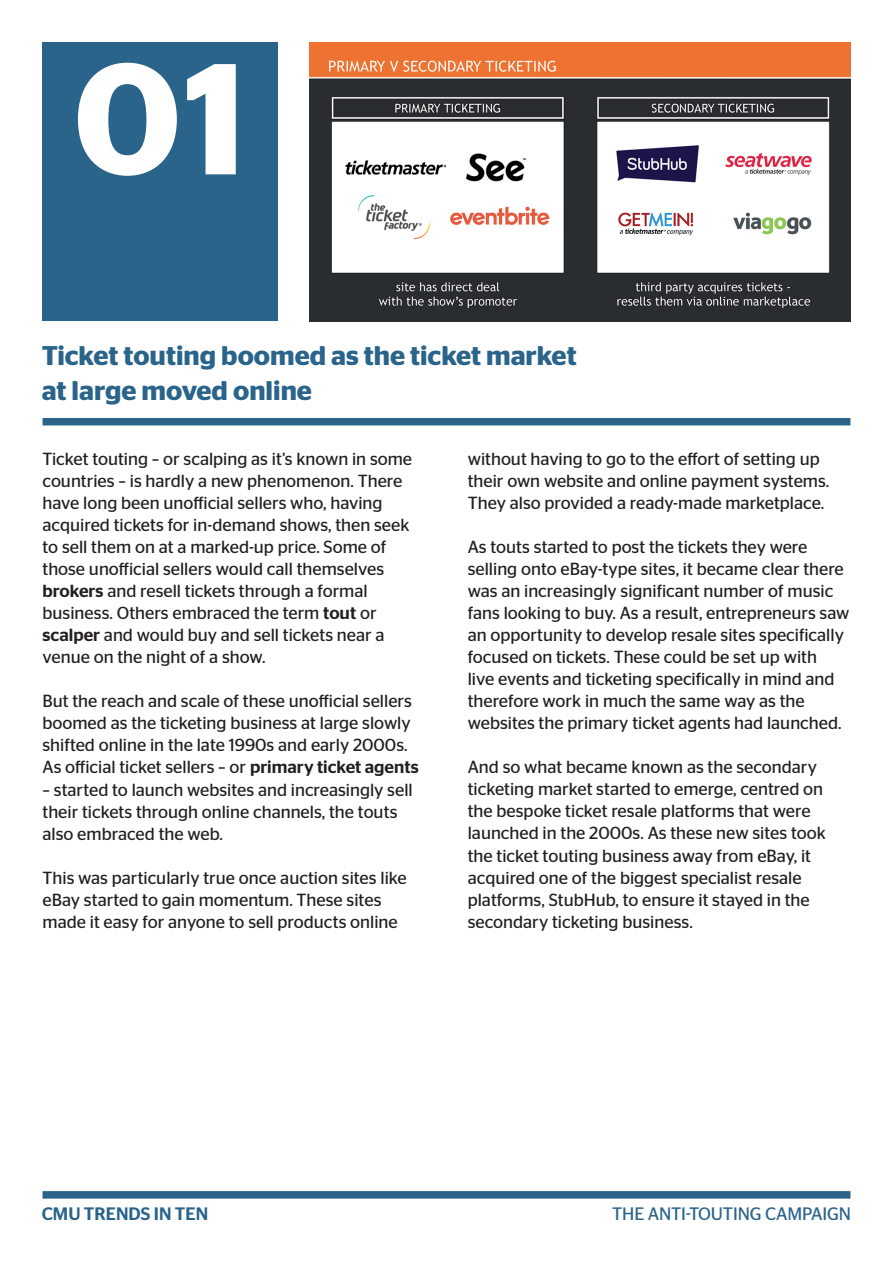
<style>
.page{position:relative;width:893px;height:1263px;background:#fff}
.page>*{position:absolute;margin:0;border:0;box-sizing:border-box;transform-origin:0 0}
.t1{font:600 157.5px "Stag Sans";color:#fff}
.t2{font:600 27px/34.5px "Stag Sans";color:#2a648b}
.t3{font:18px "Stag Sans";letter-spacing:-.01em;color:#2a648b}
.t4{font:500 18px "Stag Sans";color:#2a648b}
.t5{font:17.55px/22px "Stag Sans";color:#231f20}
.s1{font-weight:500}
</style>
<div class="page">
<img style="left:310px;top:43px;width:540px;height:278px">
<div style="left:43px;top:43px;width:235px;height:278px;background:#2a648b"></div>
<div style="left:43px;top:418px;width:807px;height:7px;background:#2a648b"></div>
<div style="left:43px;top:1191px;width:807px;height:7px;background:#2a648b"></div>
<h1 class="t1" style="left:74px;top:28px;width:175px">01</h1>
<h2 class="t2" style="left:42px;top:338px;width:536px">Ticket touting boomed as the ticket market at large moved online</h2>
<p class="t5" style="left:43px;top:447px;width:371px">Ticket touting – or scalping as it’s known in some countries – is hardly a new phenomenon. There have long been unofficial sellers who, having acquired tickets for in-demand shows, then seek to sell them on at a marked-up price. Some of those unofficial sellers would call themselves <span class="s1">brokers</span> and resell tickets through a formal business. Others embraced the term <span class="s1">tout</span> or <span class="s1">scalper</span> and would buy and sell tickets near a venue on the night of a show.</p>
<p class="t5" style="left:43px;top:690px;width:378px">But the reach and scale of these unofficial sellers boomed as the ticketing business at large slowly shifted online in the late 1990s and early 2000s.<br>As official ticket sellers – or <span class="s1">primary ticket agents</span></p>
<p class="t5" style="left:43px;top:778px;width:372px">– started to launch websites and increasingly sell their tickets through online channels, the touts also embraced the web.</p>
<p class="t5" style="left:43px;top:866px;width:366px">This was particularly true once auction sites like eBay started to gain momentum. These sites made it easy for anyone to sell products online</p>
<p class="t5" style="left:468px;top:447px;width:363px">without having to go to the effort of setting up their own website and online payment systems.<br>They also provided a ready-made marketplace.</p>
<p class="t5" style="left:468px;top:536px;width:383px">As touts started to post the tickets they were selling onto eBay-type sites, it became clear there was an increasingly significant number of music fans looking to buy. As a result, entrepreneurs saw an opportunity to develop resale sites specifically focused on tickets. These could be set up with<br>live events and ticketing specifically in mind and therefore work in much the same way as the websites the primary ticket agents had launched.</p>
<p class="t5" style="left:468px;top:756px;width:360px">And so what became known as the secondary ticketing market started to emerge, centred on the bespoke ticket resale platforms that were launched in the 2000s. As these new sites took the ticket touting business away from eBay, it acquired one of the biggest specialist resale platforms, StubHub, to ensure it stayed in the secondary ticketing business.</p>
<p class="t4" style="left:42px;top:1204px;width:168px">CMU TRENDS IN TEN</p>
<p class="t3" style="left:612px;top:1204px;width:240px">THE ANTI-TOUTING CAMPAIGN</p>
</div>
